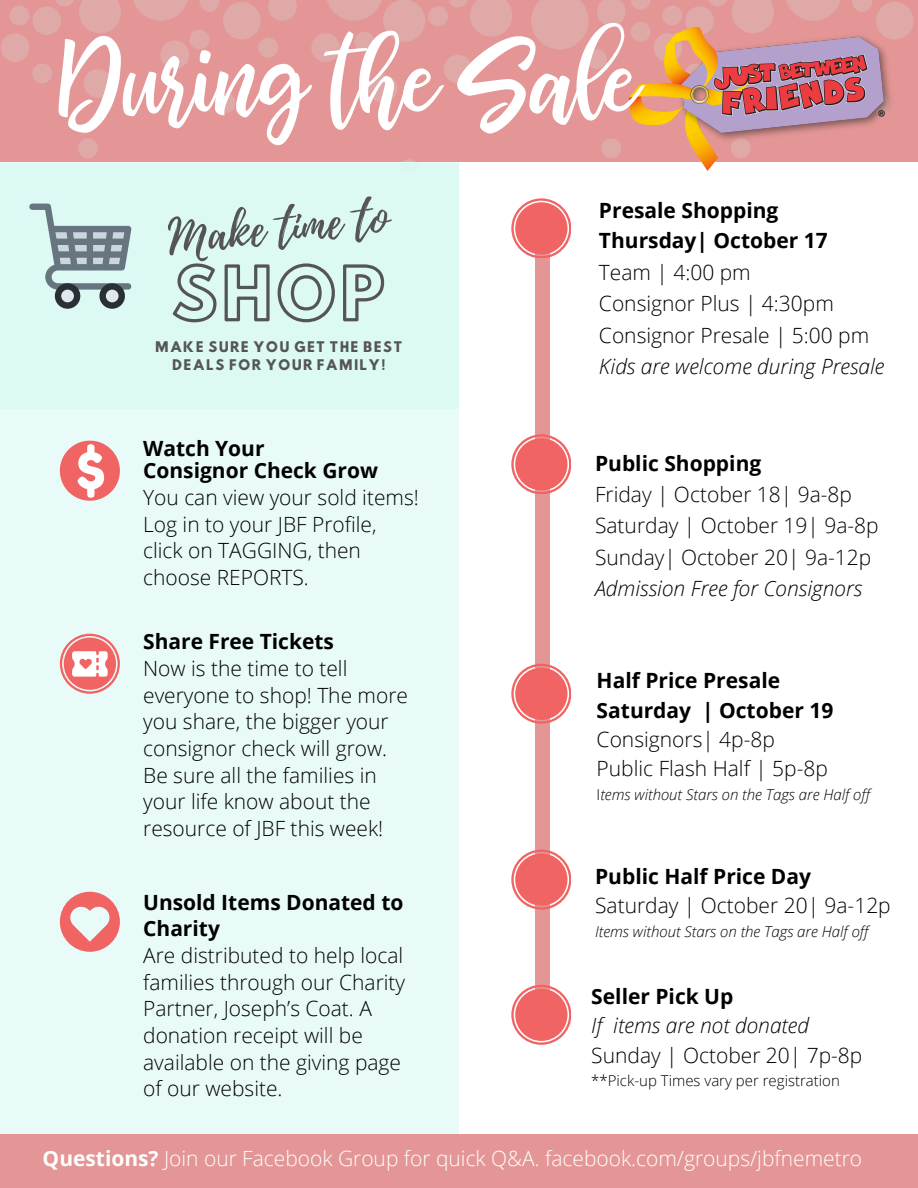
<style>
.page{position:relative;width:918px;height:1188px;background:#fff}
.page>*{position:absolute;margin:0;border:0;box-sizing:border-box;transform-origin:0 0}
.t1{font:95.55px "bhatoshine";color:#fff}
.t2{font:65.1px "Hussar Ekologiczne 1";color:#555}
.t3{font:47.7px "Playlist Script";color:#555}
.t4{font:300 21px/26.7px "Open Sans";color:#000}
.t5{font:300 21px "Open Sans";color:#fff}
.t6{font:700 21px/22.2px "Open Sans";color:#000}
.t7{font:italic 300 15px "Open Sans";color:#000}
.t8{font:300 15px "Open Sans";color:#000}
.t9{font:13.05px/17.9px "Hussar Bd";letter-spacing:.09em;color:#555;text-align:center}
.s1{font-weight:700}
.s2{font-style:italic}
.s3{font-style:normal}
</style>
<div class="page">
<div style="left:0;top:122px;width:459px;height:1019px;background:#e9fbf8"></div>
<svg style="left:60px;top:892px;width:59px;height:59px"></svg>
<svg style="left:60px;top:634px;width:60px;height:60px"></svg>
<div style="left:0;top:1134px;width:918px;height:54px;background:#e39695"></div>
<div style="left:0;top:0;width:918px;height:162px;background:#e39695"></div>
<svg style="left:786px;top:0;width:55px;height:21px"></svg>
<svg style="left:852px;top:0;width:20px;height:12px"></svg>
<div style="left:876px;top:2px;width:38px;height:38px;background:#dea9a6;border-radius:50%"></div>
<svg style="left:531px;top:0;width:58px;height:49px"></svg>
<div style="left:160px;top:40px;width:29px;height:29px;background:#dea9a6;border-radius:50%"></div>
<svg style="left:200px;top:0;width:19px;height:12px"></svg>
<div style="left:216px;top:93px;width:20px;height:20px;background:#dea9a6;border-radius:50%"></div>
<div style="left:78px;top:138px;width:20px;height:20px;background:#dea9a6;border-radius:50%"></div>
<div style="left:258px;top:38px;width:20px;height:20px;background:#dea9a6;border-radius:50%"></div>
<div style="left:189px;top:30px;width:20px;height:20px;background:#dea9a6;border-radius:50%"></div>
<div style="left:223px;top:2px;width:38px;height:38px;background:#dea9a6;border-radius:50%"></div>
<svg style="left:1px;top:0;width:120px;height:98px"></svg>
<div style="left:383px;top:0;width:42px;height:42px;background:#dea9a6;border-radius:50%"></div>
<svg style="left:403px;top:159px;width:13px;height:3px"></svg>
<svg style="left:449px;top:0;width:63px;height:37px"></svg>
<div style="left:587px;top:49px;width:20px;height:20px;background:#dea9a6;border-radius:50%"></div>
<div style="left:428px;top:6px;width:20px;height:20px;background:#dea9a6;border-radius:50%"></div>
<div style="left:354px;top:32px;width:20px;height:20px;background:#dea9a6;border-radius:50%"></div>
<div style="left:601px;top:138px;width:20px;height:20px;background:#dea9a6;border-radius:50%"></div>
<svg style="left:597px;top:0;width:177px;height:53px"></svg>
<svg style="left:444px;top:55px;width:28px;height:28px"></svg>
<svg style="left:268px;top:0;width:29px;height:21px"></svg>
<svg style="left:369px;top:74px;width:28px;height:29px"></svg>
<svg style="left:311px;top:33px;width:29px;height:29px"></svg>
<svg style="left:133px;top:0;width:55px;height:21px"></svg>
<svg style="left:327px;top:0;width:55px;height:21px"></svg>
<img style="left:629px;top:27px;width:264px;height:143px">
<svg style="left:60px;top:441px;width:59px;height:59px"></svg>
<div style="left:535px;top:217px;width:15px;height:798px;background:#e39695"></div>
<svg style="left:511px;top:198px;width:60px;height:60px"></svg>
<div style="left:515px;top:202px;width:53px;height:53px;background:#f16464;border-radius:50%"></div>
<svg style="left:511px;top:434px;width:60px;height:60px"></svg>
<div style="left:515px;top:438px;width:53px;height:52px;background:#f16464;border-radius:50%"></div>
<svg style="left:511px;top:664px;width:60px;height:59px"></svg>
<div style="left:515px;top:668px;width:53px;height:52px;background:#f16464;border-radius:50%"></div>
<svg style="left:511px;top:850px;width:60px;height:59px"></svg>
<div style="left:515px;top:853px;width:53px;height:53px;background:#f16464;border-radius:50%"></div>
<svg style="left:511px;top:985px;width:60px;height:59px"></svg>
<div style="left:515px;top:989px;width:53px;height:52px;background:#f16464;border-radius:50%"></div>
<div style="left:0;top:163px;width:459px;height:245px;background:#dcf9f4"></div>
<svg style="left:29px;top:204px;width:102px;height:105px"></svg>
<p class="t1" style="left:60px;top:10px;width:580px">During the Sale</p>
<p class="t3" style="left:165px;top:203px;width:222px;rotate:-5deg">Make time to</p>
<h4 class="t2" style="left:172px;top:268px;width:215px">SHOP</h4>
<h4 class="t9" style="left:155px;top:339px;width:249px">MAKE SURE YOU GET THE BEST<br>DEALS FOR YOUR FAMILY!</h4>
<h3 class="t6" style="left:143px;top:437px;width:236px">Watch Your<br>Consignor Check Grow</h3>
<h3 class="t4" style="left:143px;top:483px;width:277px">You can view your sold items!<br>Log in to your JBF Profile, click on TAGGING, then choose REPORTS.</h3>
<p class="t4" style="left:143px;top:628px;width:266px"><span class="s1">Share Free Tickets<br></span>Now is the time to tell everyone to shop! The more you share, the bigger your consignor check will grow.<br>Be sure all the families in your life know about the resource of JBF this week!</p>
<h1 class="t4" style="left:143px;top:888px;width:264px"><span class="s1">Unsold Items Donated to<br>Charity<br></span>Are distributed to help local families through our Charity<br>Partner, Joseph’s Coat. A donation receipt will be available on the giving page of our website.</h1>
<h2 class="t4" style="left:599px;top:194px;width:287px;line-height:31.2px"><span class="s1">Presale Shopping<br>Thursday| October 17<br></span>Team | 4:00 pm<br>Consignor Plus | 4:30pm<br>Consignor Presale | 5:00 pm<br><span class="s2">Kids are welcome during Presale</span></h2>
<p class="t4" style="left:595px;top:448px;width:285px;line-height:31.2px"><span class="s1">Public Shopping<br></span>Friday | October 18| 9a-8p<br>Saturday | October 19| 9a-8p<br>Sunday| October 20| 9a-12p<br><span class="s2">Admission Free for Consignors</span></p>
<p class="t4" style="left:597px;top:666px;width:238px;line-height:29.2px"><span class="s1">Half Price Presale<br>Saturday | October 19<br></span>Consignors| 4p-8p<br>Public Flash Half | 5p-8p</p>
<p class="t7" style="left:597px;top:784px;width:275px"><span class="s3">I</span>tems without Stars on the Tags are Half off</p>
<p class="t4" style="left:595px;top:861px;width:297px;line-height:29.2px"><span class="s1">Public Half Price Day<br></span>Saturday | October 20| 9a-12p</p>
<p class="t7" style="left:595px;top:921px;width:275px">Items without Stars on the Tags are Half off</p>
<h4 class="t4" style="left:591px;top:981px;width:273px;line-height:29.2px"><span class="s1">Seller Pick Up<br></span><span class="s2">If items are not donated<br></span>Sunday | October 20| 7p-8p</h4>
<h4 class="t8" style="left:591px;top:1070px;width:250px">**Pick-up Times vary per registration</h4>
<p class="t5" style="left:43px;top:1144px;width:821px"><span class="s1">Questions?</span> Join our Facebook Group for quick Q&amp;A. facebook.com/groups/jbfnemetro</p>
</div>
